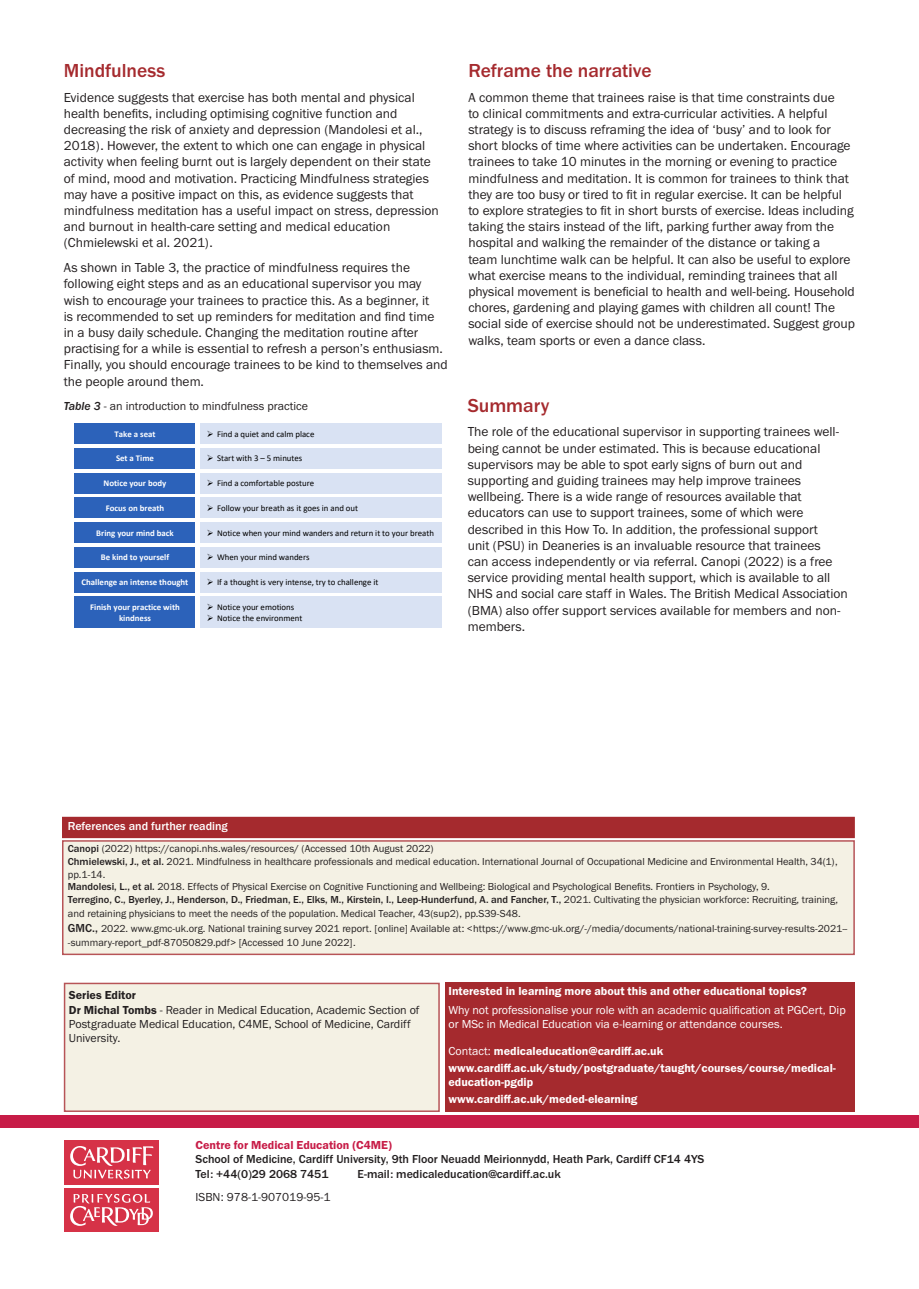
<style>
.page{position:relative;width:919px;height:1289px;background:#fff}
.page>*{position:absolute;margin:0;border:0;box-sizing:border-box;transform-origin:0 0}
.t1{font:500 19.5px "Franklin Gothic URW";color:#a52a2e}
.t2{font:13.5px/16.2px "Franklin Gothic URW Boo";color:#231f20}
.t3{font:12px/14.4px "Franklin Gothic URW Dem";color:#fff}
.t4{font:12px/14.4px "Franklin Gothic URW Boo";color:#231f20}
.t5{font:500 12px "Franklin Gothic URW";color:#231f20}
.t6{font:12px/14.4px "Franklin Gothic URW Boo";color:#fff}
.t7{font:12px "Franklin Gothic URW Dem";color:#c71c47}
.t8{font:500 12px "Franklin Gothic URW";color:#fff}
.t9{font:12px "Franklin Gothic URW Dem";color:#231f20}
.t10{font:10.5px/14.4px "Franklin Gothic URW Boo";color:#231f20}
.t11{font:8.85px "Calibri";color:#000}
.t12{font:700 8.85px/10.6px "Calibri";color:#fff;text-align:center}
.s1{font-family:"Franklin Gothic URW Med Ita"}
.s2{font-family:"Franklin Gothic URW";font-weight:500}
.s3{font-family:"Franklin Gothic URW";font-weight:500;font-size:12px}
.s4{font-family:"Franklin Gothic URW Dem"}
.s5{font-family:"Franklin Gothic URW Boo"}
</style>
<div class="page">
<div style="left:62px;top:816px;width:792px;height:22px;background:#a52a2e;border:2px solid #a52a2e"></div>
<div style="left:62px;top:840px;width:792px;height:115px;background:#f2eede;border:2px solid #a52a2e"></div>
<div style="left:64px;top:982px;width:376px;height:129px;background:#f2eede;border:2px solid #a52a2e"></div>
<div style="left:0;top:1115px;width:918px;height:13px;background:#c71c47"></div>
<div style="left:64px;top:1187px;width:94px;height:44px;background:#d63247"></div>
<svg style="left:70px;top:1193px;width:83px;height:32px"></svg>
<div style="left:64px;top:1140px;width:94px;height:45px;background:#d63247"></div>
<svg style="left:70px;top:1146px;width:83px;height:33px"></svg>
<div style="left:445px;top:982px;width:410px;height:129px;background:#a52a2e"></div>
<div style="left:75px;top:423px;width:120px;height:20px;background:#2c62ba"></div>
<div style="left:199px;top:423px;width:242px;height:20px;background:#d9e2f3"></div>
<div style="left:75px;top:448px;width:120px;height:20px;background:#2c62ba"></div>
<div style="left:199px;top:448px;width:242px;height:20px;background:#d9e2f3"></div>
<div style="left:75px;top:473px;width:120px;height:20px;background:#2c62ba"></div>
<div style="left:199px;top:473px;width:242px;height:20px;background:#d9e2f3"></div>
<div style="left:75px;top:497px;width:120px;height:21px;background:#2c62ba"></div>
<div style="left:199px;top:497px;width:242px;height:21px;background:#d9e2f3"></div>
<div style="left:75px;top:522px;width:120px;height:20px;background:#2c62ba"></div>
<div style="left:199px;top:522px;width:242px;height:20px;background:#d9e2f3"></div>
<div style="left:75px;top:547px;width:120px;height:20px;background:#2c62ba"></div>
<div style="left:199px;top:547px;width:242px;height:20px;background:#d9e2f3"></div>
<div style="left:75px;top:572px;width:120px;height:20px;background:#2c62ba"></div>
<div style="left:199px;top:572px;width:242px;height:20px;background:#d9e2f3"></div>
<div style="left:75px;top:596px;width:120px;height:31px;background:#2c62ba"></div>
<div style="left:199px;top:596px;width:242px;height:31px;background:#d9e2f3"></div>
<p class="t1" style="left:64px;top:58px;width:103px">Mindfulness</p>
<p class="t2" style="left:64px;top:89px;width:376px">Evidence suggests that exercise has both mental and physical health benefits, including optimising cognitive function and decreasing the risk of anxiety and depression (Mandolesi et al., 2018). However, the extent to which one can engage in physical activity when feeling burnt out is largely dependent on their state of mind, mood and motivation. Practicing Mindfulness strategies may have a positive impact on this, as evidence suggests that mindfulness meditation has a useful impact on stress, depression and burnout in health-care setting and medical education (Chmielewski et al. 2021).</p>
<p class="t2" style="left:64px;top:259px;width:385px">As shown in Table 3, the practice of mindfulness requires the following eight steps and as an educational supervisor you may wish to encourage your trainees to practice this. As a beginner, it<br>is recommended to set up reminders for meditation and find time in a busy daily schedule. Changing the meditation routine after practising for a while is essential to refresh a person’s enthusiasm.<br>Finally, you should encourage trainees to be kind to themselves and the people around them.</p>
<p class="t4" style="left:64px;top:399px;width:246px"><span class="s1">Table 3</span> - an introduction to mindfulness practice</p>
<p class="t1" style="left:467px;top:393px;width:83px">Summary</p>
<p class="t2" style="left:467px;top:423px;width:381px">The role of the educational supervisor in supporting trainees well&shy;being cannot be under estimated. This is because educational supervisors may be able to spot early signs of burn out and supporting and guiding trainees may help improve trainees wellbeing. There is a wide range of resources available that educators can use to support trainees, some of which were described in this How To. In addition, the professional support<br>unit (PSU) in Deaneries is an invaluable resource that trainees<br>can access independently or via referral. Canopi (2022) is a free service providing mental health support, which is available to all NHS and social care staff in Wales. The British Medical Association (BMA) also offer support services available for members and non&shy;members.</p>
<p class="t1" style="left:468px;top:58px;width:185px">Reframe the narrative</p>
<p class="t2" style="left:468px;top:89px;width:388px">A common theme that trainees raise is that time constraints due<br>to clinical commitments and extra-curricular activities. A helpful strategy is to discuss reframing the idea of ‘busy’ and to look for short blocks of time where activities can be undertaken. Encourage trainees to take 10 minutes in the morning or evening to practice mindfulness and meditation. It is common for trainees to think that they are too busy or tired to fit in regular exercise. It can be helpful to explore strategies to fit in short bursts of exercise. Ideas including taking the stairs instead of the lift, parking further away from the hospital and walking the remainder of the distance or taking a<br>team lunchtime walk can be helpful. It can also be useful to explore what exercise means to the individual, reminding trainees that all physical movement is beneficial to health and well-being. Household chores, gardening and playing games with children all count! The social side of exercise should not be underestimated. Suggest group walks, team sports or even a dance class.</p>
<p class="t12" style="left:115px;top:428px;width:42px">Take a seat</p>
<p class="t11" style="left:207px;top:427px;width:109px">➢ Find a quiet and calm place</p>
<p class="t12" style="left:116px;top:453px;width:39px">Set a Time</p>
<p class="t11" style="left:207px;top:452px;width:97px">➢ Start with 3 – 5 minutes</p>
<p class="t12" style="left:104px;top:478px;width:64px">Notice your body</p>
<p class="t11" style="left:207px;top:477px;width:109px">➢ Find a comfortable posture</p>
<p class="t12" style="left:106px;top:502px;width:60px">Focus on breath</p>
<p class="t11" style="left:207px;top:502px;width:153px">➢ Follow your breath as it goes in and out</p>
<p class="t12" style="left:96px;top:527px;width:79px">Bring your mind back</p>
<p class="t11" style="left:207px;top:526px;width:228px">➢ Notice when your mind wanders and return it to your breath</p>
<p class="t12" style="left:101px;top:552px;width:70px">Be kind to yourself</p>
<p class="t11" style="left:207px;top:551px;width:104px">➢ When your mind wanders</p>
<p class="t12" style="left:82px;top:577px;width:108px">Challenge an intense thought</p>
<p class="t11" style="left:207px;top:576px;width:173px">➢ If a thought is very intense, try to challenge it</p>
<p class="t12" style="left:90px;top:601px;width:91px">Finish your practice with kindness</p>
<p class="t11" style="left:207px;top:601px;width:89px">➢ Notice your emotions</p>
<p class="t11" style="left:207px;top:611px;width:97px">➢ Notice the environment</p>
<p class="t8" style="left:68px;top:818px;width:161px">References and further reading</p>
<p class="t10" style="left:68px;top:841px;width:367px"><span class="s2">Canopi</span> (2022) https://canopi.nhs.wales/resources/ (Accessed 10th August 2022)</p>
<p class="t10" style="left:68px;top:855px;width:771px;line-height:12.6px"><span class="s2">Chmielewski, J., et al.</span> 2021. Mindfulness in healthcare professionals and medical education. International Journal of Occupational Medicine and Environmental Health, 34(1), pp.1-14.</p>
<p class="t10" style="left:68px;top:879px;width:703px"><span class="s2">Mandolesi, L., et al.</span> 2018. Effects of Physical Exercise on Cognitive Functioning and Wellbeing: Biological and Psychological Benefits. Frontiers in Psychology, 9.</p>
<p class="t10" style="left:68px;top:891px;width:771px"><span class="s2">Terregino, C., Byerley, J., Henderson, D., Friedman, E., Elks, M., Kirstein, I., Leep-Hunderfund, A. and Fancher, T.,</span> 2021. Cultivating the physician workforce: Recruiting, training, and retaining physicians to meet the needs of the population. Medical Teacher, 43(sup2), pp.S39-S48.</p>
<p class="t10" style="left:68px;top:920px;width:781px"><span class="s3">GMC.,</span> 2022. www.gmc-uk.org. National training survey 2021 report. [online] Available at: &lt;https://www.gmc-uk.org/-/media/documents/national-training-survey-results-2021-- -summary-report_pdf-87050829.pdf&gt; [Accessed 10 June 2022].</p>
<p class="t9" style="left:69px;top:987px;width:69px">Series Editor</p>
<p class="t4" style="left:69px;top:1002px;width:352px"><span class="s4">Dr Michal Tombs</span> - Reader in Medical Education, Academic Section of<br>Postgraduate Medical Education, C4ME, School of Medicine, Cardiff<br>University.</p>
<p class="t3" style="left:448px;top:983px;width:360px">Interested in learning more about this and other educational topics?</p>
<p class="t6" style="left:448px;top:1002px;width:399px">Why not professionalise your role with an academic qualification at PGCert, Dip or MSc in Medical Education via e-learning or attendance courses.</p>
<p class="t3" style="left:448px;top:1043px;width:216px"><span class="s5">Contact:</span> medicaleducation@cardiff.ac.uk</p>
<p class="t3" style="left:448px;top:1060px;width:389px">www.cardiff.ac.uk/study/postgraduate/taught/courses/course/medical&shy;education-pgdip</p>
<p class="t3" style="left:448px;top:1091px;width:190px">www.cardiff.ac.uk/meded-elearning</p>
<p class="t7" style="left:195px;top:1137px;width:198px">Centre for Medical Education (C4ME)</p>
<p class="t5" style="left:195px;top:1151px;width:510px">School of Medicine, Cardiff University, 9th Floor Neuadd Meirionnydd, Heath Park, Cardiff CF14 4YS</p>
<p class="t5" style="left:195px;top:1166px;width:134px">Tel: +44(0)29 2068 7451</p>
<p class="t5" style="left:357px;top:1166px;width:205px">E-mail: medicaleducation@cardiff.ac.uk</p>
<p class="t4" style="left:195px;top:1189px;width:136px">ISBN: 978-1-907019-95-1</p>
</div>
